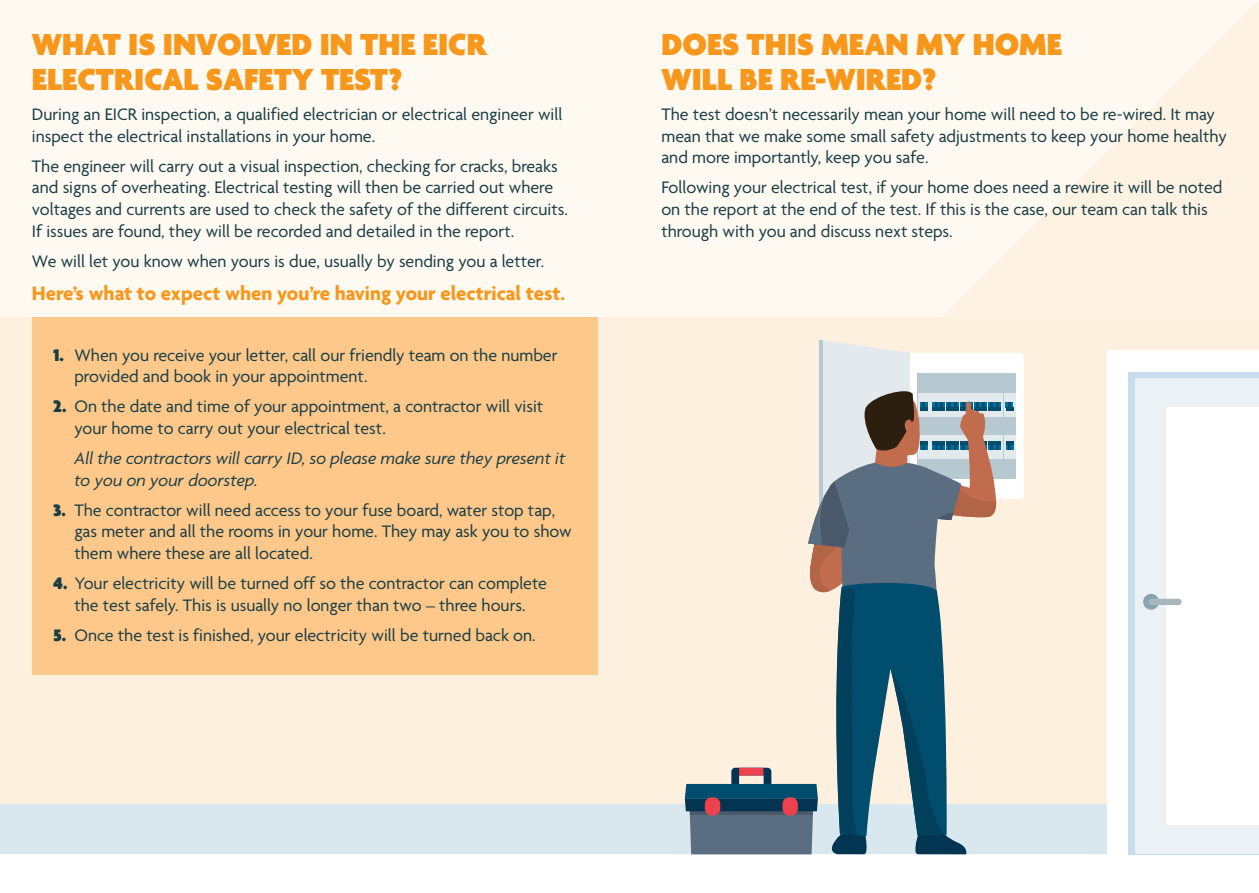
<style>
.page{position:relative;width:1259px;height:893px;background:#fef9f1}
.page>*{position:absolute;margin:0;border:0;box-sizing:border-box;transform-origin:0 0}
.t1{font:900 33px/34.5px "Agenda";color:#f7981d}
.t2{font:700 21px "Agenda";color:#f7981d}
.t3{font:18px/21.6px "Agenda";color:#193d44}
.t4{font:italic 18px/21.6px "Agenda";color:#193d44}
.s1{font-weight:900}
</style>
<div class="page">
<svg style="left:366px;top:1px;width:893px;height:317px"></svg>
<div style="left:0;top:318px;width:1259px;height:575px;background:#fef0de"></div>
<div style="left:0;top:805px;width:1259px;height:88px;background:#d9e8ef"></div>
<div style="left:0;top:854px;width:1259px;height:39px;background:#fff"></div>
<div style="left:909px;top:353px;width:115px;height:146px;background:#fff;border-radius:4px"></div>
<div style="left:917px;top:373px;width:99px;height:106px;background:#b7c9d0"></div>
<svg style="left:1013px;top:393px;width:2px;height:23px"></svg>
<svg style="left:1013px;top:435px;width:2px;height:24px"></svg>
<svg style="left:685px;top:340px;width:328px;height:514px"></svg>
<div style="left:705px;top:797px;width:15px;height:18px;background:#ee414e;border-radius:7px"></div>
<div style="left:782px;top:797px;width:16px;height:18px;background:#ee414e;border-radius:7px"></div>
<div style="left:1107px;top:350px;width:152px;height:504px;background:#fff"></div>
<div style="left:1128px;top:372px;width:131px;height:482px;background:#c7dcec"></div>
<div style="left:1135px;top:379px;width:124px;height:475px;background:#ecf1f5"></div>
<div style="left:1166px;top:407px;width:93px;height:418px;background:#fff"></div>
<div style="left:1143px;top:594px;width:16px;height:16px;background:#86a5b0;border-radius:8px"></div>
<div style="left:1148px;top:599px;width:33px;height:6px;background:#a7b7bd;border-radius:3px"></div>
<div style="left:32px;top:318px;width:565px;height:357px;background:#fdc88a"></div>
<h1 class="t1" style="left:32px;top:30px;width:457px">WHAT IS INVOLVED IN THE EICR<br>ELECTRICAL SAFETY TEST?</h1>
<p class="t3" style="left:32px;top:105px;width:532px">During an EICR inspection, a qualified electrician or electrical engineer will inspect the electrical installations in your home.</p>
<p class="t3" style="left:32px;top:156px;width:537px">The engineer will carry out a visual inspection, checking for cracks, breaks and signs of overheating. Electrical testing will then be carried out where voltages and currents are used to check the safety of the different circuits.<br>If issues are found, they will be recorded and detailed in the report.</p>
<p class="t3" style="left:32px;top:251px;width:514px">We will let you know when yours is due, usually by sending you a letter.</p>
<p class="t2" style="left:32px;top:282px;width:535px">Here’s what to expect when you’re having your electrical test.</p>
<p class="t3" style="left:74px;top:345px;width:484px;text-indent:-21px"><span class="s1">1.</span> When you receive your letter, call our friendly team on the number provided and book in your appointment.</p>
<p class="t3" style="left:74px;top:397px;width:470px;text-indent:-21px"><span class="s1">2.</span> On the date and time of your appointment, a contractor will visit your home to carry out your electrical test.</p>
<p class="t4" style="left:74px;top:447px;width:492px">All the contractors will carry ID, so please make sure they present it to you on your doorstep.</p>
<p class="t3" style="left:74px;top:500px;width:499px;text-indent:-21px"><span class="s1">3.</span> The contractor will need access to your fuse board, water stop tap, gas meter and all the rooms in your home. They may ask you to show them where these are all located.</p>
<p class="t3" style="left:53px;top:574px;width:495px;text-align:center"><span class="s1">4.</span> Your electricity will be turned off so the contractor can complete the test safely. This is usually no longer than two – three hours.</p>
<p class="t3" style="left:53px;top:625px;width:484px"><span class="s1">5.</span> Once the test is finished, your electricity will be turned back on.</p>
<h1 class="t1" style="left:661px;top:30px;width:402px">DOES THIS MEAN MY HOME<br>WILL BE RE-WIRED?</h1>
<p class="t3" style="left:661px;top:105px;width:567px">The test doesn’t necessarily mean your home will need to be re-wired. It may mean that we make some small safety adjustments to keep your home healthy and more importantly, keep you safe.</p>
<p class="t3" style="left:661px;top:178px;width:562px">Following your electrical test, if your home does need a rewire it will be noted on the report at the end of the test. If this is the case, our team can talk this through with you and discuss next steps.</p>
</div>
